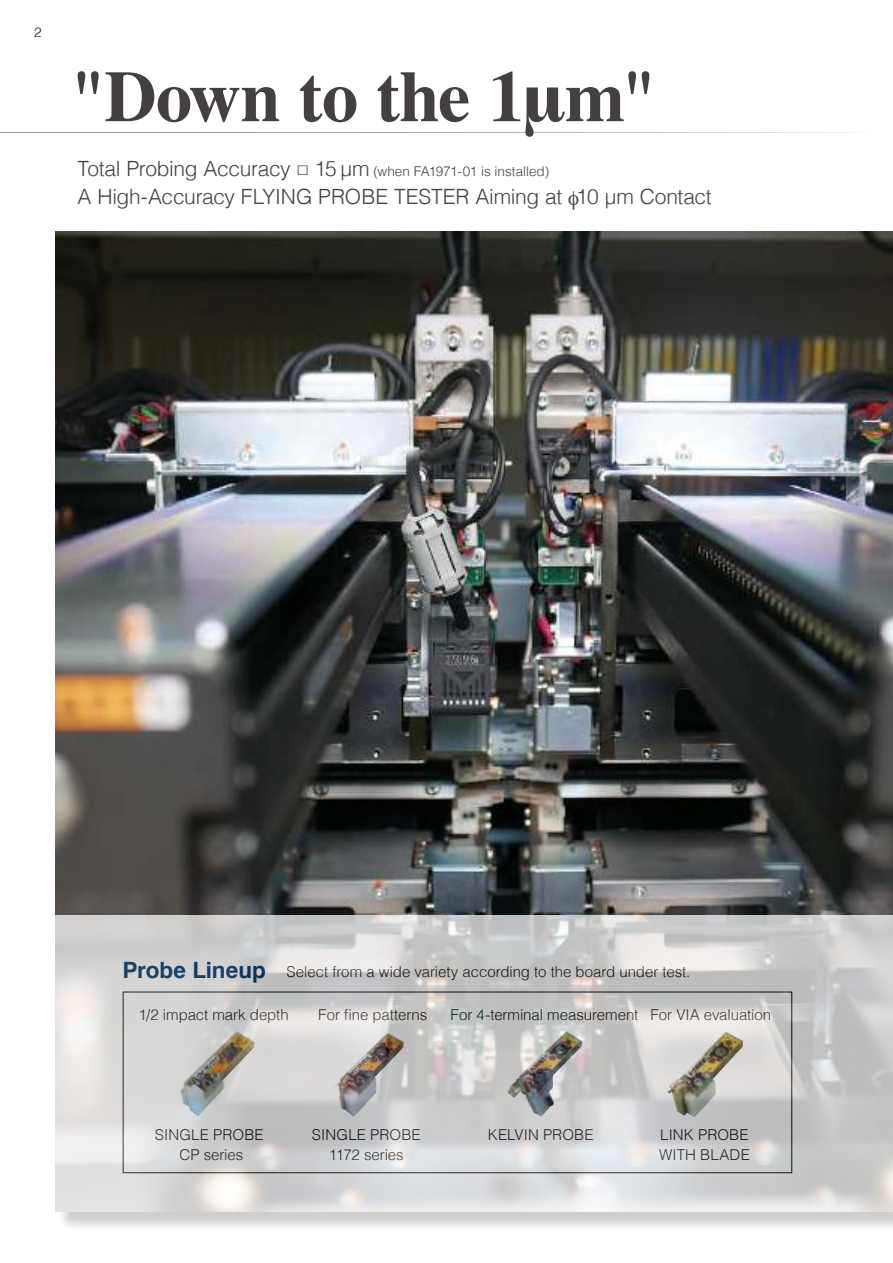
<style>
.page{position:relative;width:893px;height:1263px;background:#fff}
.page>*{position:absolute;margin:0;border:0;box-sizing:border-box;transform-origin:0 0}
.t1{font:700 72.3px "Times";letter-spacing:-.015em;color:#44403f}
.t2{font:700 22.5px "Helvetica";letter-spacing:-.005em;color:#013869}
.t3{font:300 21px "Helvetica";letter-spacing:-.01em;color:#44403f}
.t4{font:300 15px/19.5px "Helvetica";color:#221815;text-align:center}
.t5{font:300 13.5px "Helvetica";color:#44403f}
.t6{font:300 13.5px "Helvetica";color:#221815}
.s1{font-size:21px}
.s2{font-family:"Times New Roman";font-weight:400;font-size:21px}
</style>
<div class="page">
<img style="left:55px;top:914px;width:838px;height:298px">
<img style="left:55px;top:232px;width:838px;height:682px">
<p class="t6" style="left:34px;top:27px;width:9px">2</p>
<h1 class="t1" style="left:68px;top:71px;width:592px">"Down to the 1μm"</h1>
<p class="t5" style="left:78px;top:160px;width:473px"><span class="s1">Total Probing Accuracy</span> <span class="s2">□</span> <span class="s1">15 μm</span> (when FA1971-01 is installed)</p>
<h3 class="t3" style="left:78px;top:179px;width:636px">A High-Accuracy FLYING PROBE TESTER Aiming at 10 μm Contact</h3>
<h2 class="t2" style="left:123px;top:961px;width:145px">Probe Lineup</h2>
<p class="t4" style="left:287px;top:960px;width:405px">Select from a wide variety according to the board under test.</p>
<p class="t4" style="left:138px;top:1007px;width:152px">1/2 impact mark depth</p>
<p class="t4" style="left:318px;top:1004px;width:110px">For fine patterns</p>
<p class="t4" style="left:451px;top:1004px;width:322px">For 4-terminal measurement For VIA evaluation</p>
<p class="t4" style="left:155px;top:1124px;width:110px">SINGLE PROBE<br>CP series</p>
<p class="t4" style="left:312px;top:1124px;width:110px">SINGLE PROBE<br>1172 series</p>
<p class="t4" style="left:488px;top:1124px;width:107px">KELVIN PROBE</p>
<p class="t4" style="left:659px;top:1124px;width:92px;text-align:left">LINK PROBE<br>WITH BLADE</p>
</div>
